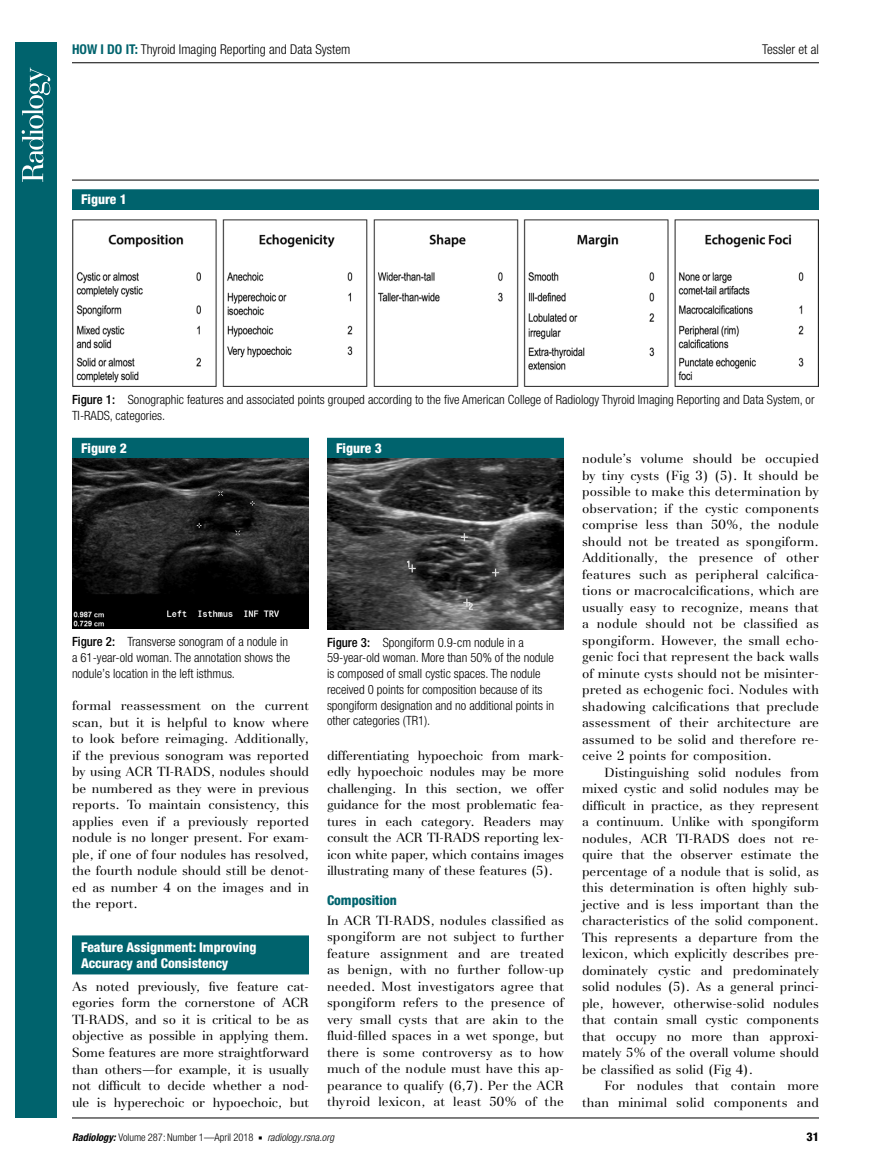
<style>
.page{position:relative;width:891px;height:1175px;background:#fff}
.page>*{position:absolute;margin:0;border:0;box-sizing:border-box;transform-origin:0 0}
.t1{font:800 condensed 13.5px/16.5px "Helvetica Neue";color:#fff}
.t2{font:300 condensed 13.5px "Helvetica Neue";color:#000}
.t3{font:800 condensed 13.5px "Helvetica Neue";color:#00636d}
.t4{font:13.2px/16.5px "AT Basilia";color:#000;text-align:justify}
.t5{font:300 condensed 12.75px/15.8px "Helvetica Neue";color:#000}
.t6{font:800 condensed 12px "Helvetica Neue";color:#000}
.t7{font:300 condensed 10.5px "Helvetica Neue";color:#000}
.s1{font-weight:700;color:#00636d}
.s2{font-weight:500}
.s3{font-weight:700;font-style:italic}
.s4{font-family:"Universal Newswith Comm Pi";font-weight:400;font-stretch:normal;font-size:6px}
.s5{font-style:italic}
</style>
<div class="page">
<hr style="left:72px;top:180px;width:747px;height:1px;background:#000">
<hr style="left:72px;top:1117px;width:747px;height:1px;background:#000">
<hr style="left:72px;top:62px;width:747px;height:1px;background:#000">
<div style="left:72px;top:935px;width:237px;height:39px;background:#00636d"></div>
<div style="left:72px;top:189px;width:747px;height:21px;background:#00636d"></div>
<img style="left:72px;top:219px;width:747px;height:167px">
<div style="left:72px;top:438px;width:237px;height:21px;background:#00636d"></div>
<img style="left:72px;top:459px;width:237px;height:169px">
<div style="left:327px;top:438px;width:237px;height:21px;background:#00636d"></div>
<img style="left:327px;top:459px;width:237px;height:170px">
<div style="left:15px;top:42px;width:42px;height:1075px;background:#00636d"></div>
<svg style="left:22px;top:68px;width:28px;height:114px"></svg>
<p class="t2" style="left:72px;top:41px;width:280px"><span class="s1">HOW I DO IT:</span> Thyroid Imaging Reporting and Data System</p>
<p class="t2" style="left:762px;top:41px;width:58px">Tessler et al</p>
<p class="t1" style="left:81px;top:191px;width:47px">Figure 1</p>
<p class="t5" style="left:72px;top:391px;width:744px"><span class="s2">Figure 1:</span> Sonographic features and associated points grouped according to the five American College of Radiology Thyroid Imaging Reporting and Data System, or<br>TI-RADS, categories.</p>
<p class="t1" style="left:81px;top:439px;width:47px">Figure 2</p>
<p class="t1" style="left:336px;top:439px;width:47px">Figure 3</p>
<p class="t4" style="left:582px;top:450px;width:239px">nodule’s volume should be occupied by tiny cysts (Fig 3) (5). It should be possible to make this determination by observation; if the cystic components comprise less than 50%, the nodule should not be treated as spongiform.<br>Additionally, the presence of other features such as peripheral calcifica&shy;tions or macrocalcifications, which are usually easy to recognize, means that a nodule should not be classified as spongiform. However, the small echo&shy;genic foci that represent the back walls of minute cysts should not be misinter&shy;preted as echogenic foci. Nodules with shadowing calcifications that preclude assessment of their architecture are assumed to be solid and therefore re&shy;ceive 2 points for composition.</p>
<p class="t4" style="left:582px;top:764px;width:239px;text-indent:23px">Distinguishing solid nodules from mixed cystic and solid nodules may be difficult in practice, as they represent a continuum. Unlike with spongiform nodules, ACR TI-RADS does not re&shy;quire that the observer estimate the percentage of a nodule that is solid, as this determination is often highly sub&shy;jective and is less important than the characteristics of the solid component.<br>This represents a departure from the lexicon, which explicitly describes pre&shy;dominately cystic and predominately solid nodules (5). As a general princi&shy;ple, however, otherwise-solid nodules that contain small cystic components that occupy no more than approxi&shy;mately 5% of the overall volume should be classified as solid (Fig 4).</p>
<p class="t4" style="left:582px;top:1077px;width:239px;text-align:right">For nodules that contain more than minimal solid components and</p>
<p class="t5" style="left:72px;top:633px;width:220px"><span class="s2">Figure 2:</span> Transverse sonogram of a nodule in a 61-year-old woman. The annotation shows the nodule’s location in the left isthmus.</p>
<p class="t5" style="left:327px;top:634px;width:229px"><span class="s2">Figure 3:</span> Spongiform 0.9-cm nodule in a 59-year-old woman. More than 50% of the nodule is composed of small cystic spaces. The nodule received 0 points for composition because of its spongiform designation and no additional points in other categories (TR1).</p>
<p class="t4" style="left:72px;top:697px;width:239px">formal reassessment on the current scan, but it is helpful to know where to look before reimaging. Additionally, if the previous sonogram was reported by using ACR TI-RADS, nodules should be numbered as they were in previous reports. To maintain consistency, this applies even if a previously reported nodule is no longer present. For exam&shy;ple, if one of four nodules has resolved, the fourth nodule should still be denot&shy;ed as number 4 on the images and in the report.</p>
<p class="t1" style="left:81px;top:938px;width:177px">Feature Assignment: Improving<br>Accuracy and Consistency</p>
<p class="t4" style="left:72px;top:978px;width:239px">As noted previously, five feature cat&shy;egories form the cornerstone of ACR TI-RADS, and so it is critical to be as objective as possible in applying them.<br>Some features are more straightforward than others—for example, it is usually not difficult to decide whether a nod&shy;ule is hyperechoic or hypoechoic, but</p>
<p class="t4" style="left:327px;top:747px;width:239px">differentiating hypoechoic from mark&shy;edly hypoechoic nodules may be more challenging. In this section, we offer guidance for the most problematic fea&shy;tures in each category. Readers may consult the ACR TI-RADS reporting lex&shy;icon white paper, which contains images illustrating many of these features (5).</p>
<p class="t3" style="left:327px;top:892px;width:71px">Composition</p>
<p class="t4" style="left:327px;top:912px;width:239px">In ACR TI-RADS, nodules classified as spongiform are not subject to further feature assignment and are treated as benign, with no further follow-up needed. Most investigators agree that spongiform refers to the presence of very small cysts that are akin to the fluid-filled spaces in a wet sponge, but there is some controversy as to how much of the nodule must have this ap&shy;pearance to qualify (6,7). Per the ACR thyroid lexicon, at least 50% of the</p>
<p class="t7" style="left:72px;top:1130px;width:264px"><span class="s3">Radiology:</span> Volume 287: Number 1—April 2018 <span class="s4">n</span> <span class="s5">radiology.rsna.org</span></p>
<p class="t6" style="left:807px;top:1128px;width:14px">31</p>
</div>
